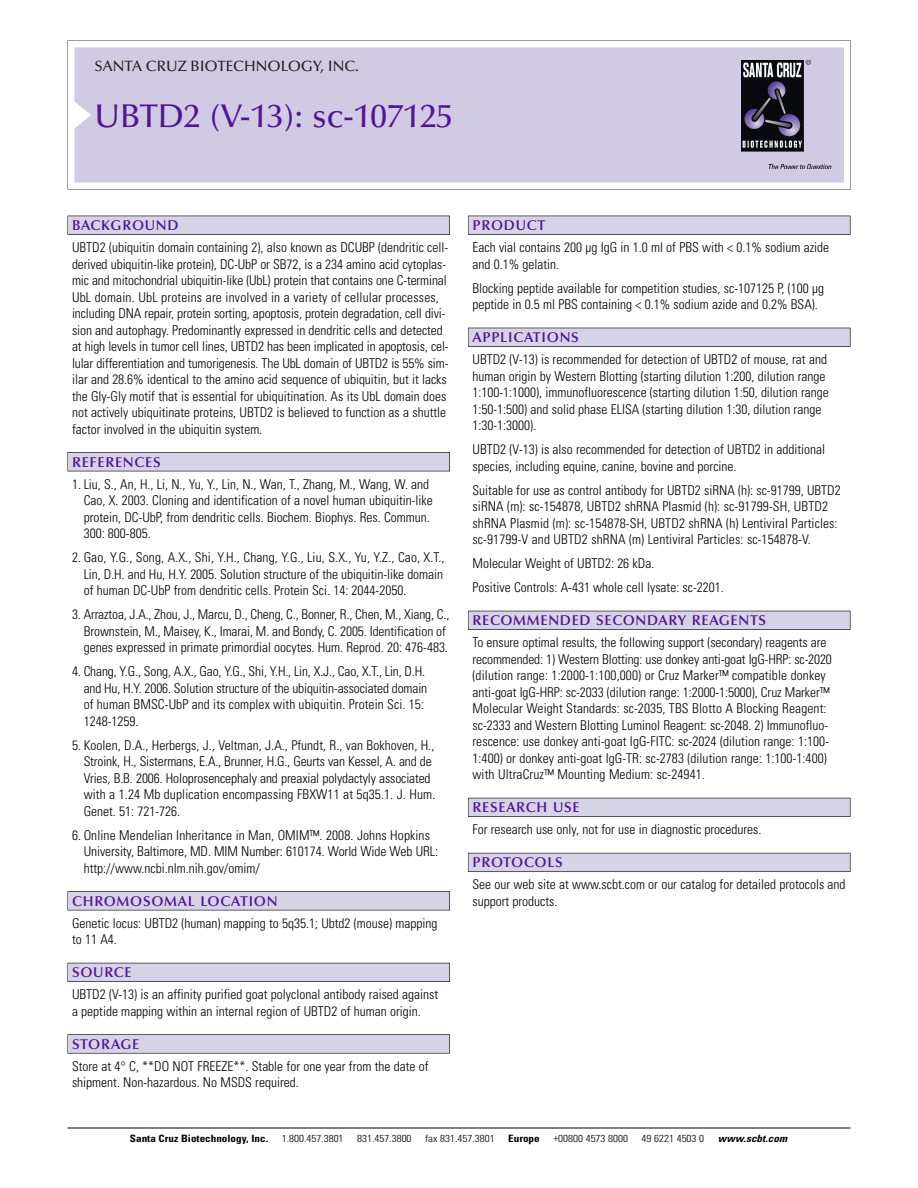
<style>
.page{position:relative;width:918px;height:1188px;background:#fff}
.page>*{position:absolute;margin:0;border:0;box-sizing:border-box;transform-origin:0 0}
.t1{font:500 33px "Optima";color:#511695}
.t2{font:500 15px "Optima";color:#231f20}
.t3{font:600 14.25px "Optima";letter-spacing:.05em;color:#511695}
.t4{font:300 condensed 13.5px/16.5px "Univers";color:#000}
.t5{font:300 condensed 10.2px "Univers";color:#000;scale:1.1 1}
.t6{font:700 condensed 10.2px "Univers";color:#000;scale:1.1 1}
.t7{font:italic 700 condensed 10.2px "Univers";letter-spacing:.005em;color:#000;scale:1.1 1}
</style>
<div class="page">
<svg style="left:68px;top:40px;width:783px;height:149px"></svg>
<div style="left:74px;top:47px;width:770px;height:135px;background:#d1cae3"></div>
<img style="left:741px;top:60px;width:90px;height:108px">
<div style="left:68px;top:216px;width:382px;height:19px;background:#525155"></div>
<div style="left:68px;top:216px;width:381px;height:18px;background:#d7d3e7"></div>
<div style="left:68px;top:452px;width:382px;height:19px;background:#525155"></div>
<div style="left:68px;top:453px;width:381px;height:18px;background:#d7d3e7"></div>
<div style="left:68px;top:891px;width:382px;height:19px;background:#545357"></div>
<div style="left:68px;top:892px;width:381px;height:18px;background:#d7d3e7"></div>
<div style="left:68px;top:963px;width:382px;height:19px;background:#54535a"></div>
<div style="left:68px;top:963px;width:381px;height:18px;background:#d7d3e7"></div>
<svg style="left:68px;top:1034px;width:382px;height:20px"></svg>
<div style="left:68px;top:1035px;width:381px;height:18px;background:#d7d3e7"></div>
<div style="left:468px;top:216px;width:382px;height:19px;background:#525155"></div>
<div style="left:468px;top:216px;width:382px;height:18px;background:#d7d3e7"></div>
<div style="left:468px;top:328px;width:382px;height:19px;background:#515055"></div>
<div style="left:468px;top:328px;width:382px;height:18px;background:#d7d3e7"></div>
<div style="left:468px;top:611px;width:382px;height:19px;background:#525158"></div>
<div style="left:468px;top:611px;width:382px;height:18px;background:#d7d3e7"></div>
<div style="left:468px;top:798px;width:382px;height:19px;background:#54535a"></div>
<div style="left:468px;top:798px;width:382px;height:18px;background:#d7d3e7"></div>
<div style="left:468px;top:853px;width:382px;height:19px;background:#5b5a62"></div>
<div style="left:468px;top:853px;width:382px;height:18px;background:#d7d3e7"></div>
<hr style="left:68px;top:1128px;width:782px;height:1px;background:#000">
<p class="t2" style="left:94px;top:61px;width:266px">SANTA CRUZ BIOTECHNOLOGY, INC.</p>
<h1 class="t1" style="left:94px;top:103px;width:360px">UBTD2 (V-13): sc-107125</h1>
<p class="t3" style="left:72px;top:219px;width:108px">BACKGROUND</p>
<p class="t4" style="left:72px;top:240px;width:378px">UBTD2 (ubiquitin domain containing 2), also known as DCUBP (dendritic cell&shy;derived ubiquitin-like protein), DC-UbP or SB72, is a 234 amino acid cytoplas&shy;mic and mitochondrial ubiquitin-like (UbL) protein that contains one C-terminal UbL domain. UbL proteins are involved in a variety of cellular processes, including DNA repair, protein sorting, apoptosis, protein degradation, cell divi&shy;sion and autophagy. Predominantly expressed in dendritic cells and detected at high levels in tumor cell lines, UBTD2 has been implicated in apoptosis, cel&shy;lular differentiation and tumorigenesis. The UbL domain of UBTD2 is 55% sim&shy;ilar and 28.6% identical to the amino acid sequence of ubiquitin, but it lacks the Gly-Gly motif that is essential for ubiquitination. As its UbL domain does not actively ubiquitinate proteins, UBTD2 is believed to function as a shuttle factor involved in the ubiquitin system.</p>
<p class="t3" style="left:72px;top:456px;width:90px">REFERENCES</p>
<p class="t4" style="left:84px;top:477px;width:351px;text-indent:-12px">1. Liu, S., An, H., Li, N., Yu, Y., Lin, N., Wan, T., Zhang, M., Wang, W. and Cao, X. 2003. Cloning and identification of a novel human ubiquitin-like protein, DC-UbP, from dendritic cells. Biochem. Biophys. Res. Commun.<br>300: 800-805.</p>
<p class="t4" style="left:84px;top:550px;width:362px;text-align:justify;text-indent:-12px">2. Gao, Y.G., Song, A.X., Shi, Y.H., Chang, Y.G., Liu, S.X., Yu, Y.Z., Cao, X.T., Lin, D.H. and Hu, H.Y. 2005. Solution structure of the ubiquitin-like domain of human DC-UbP from dendritic cells. Protein Sci. 14: 2044-2050.</p>
<p class="t4" style="left:84px;top:607px;width:367px;text-indent:-12px">3. Arraztoa, J.A., Zhou, J., Marcu, D., Cheng, C., Bonner, R., Chen, M., Xiang, C.,<br>Brownstein, M., Maisey, K., Imarai, M. and Bondy, C. 2005. Identification of genes expressed in primate primordial oocytes. Hum. Reprod. 20: 476-483.</p>
<p class="t4" style="left:84px;top:664px;width:345px;text-indent:-12px">4. Chang, Y.G., Song, A.X., Gao, Y.G., Shi, Y.H., Lin, X.J., Cao, X.T., Lin, D.H. and Hu, H.Y. 2006. Solution structure of the ubiquitin-associated domain of human BMSC-UbP and its complex with ubiquitin. Protein Sci. 15:<br>1248-1259.</p>
<p class="t4" style="left:84px;top:738px;width:353px;text-indent:-12px">5. Koolen, D.A., Herbergs, J., Veltman, J.A., Pfundt, R., van Bokhoven, H., Stroink, H., Sistermans, E.A., Brunner, H.G., Geurts van Kessel, A. and de Vries, B.B. 2006. Holoprosencephaly and preaxial polydactyly associated with a 1.24 Mb duplication encompassing FBXW11 at 5q35.1. J. Hum.<br>Genet. 51: 721-726.</p>
<p class="t4" style="left:84px;top:828px;width:356px;text-indent:-12px">6. Online Mendelian Inheritance in Man, OMIM™. 2008. Johns Hopkins<br>University, Baltimore, MD. MIM Number: 610174. World Wide Web URL: http://www.ncbi.nlm.nih.gov/omim/</p>
<p class="t3" style="left:72px;top:895px;width:207px">CHROMOSOMAL LOCATION</p>
<p class="t4" style="left:72px;top:916px;width:367px">Genetic locus: UBTD2 (human) mapping to 5q35.1; Ubtd2 (mouse) mapping to 11 A4.</p>
<p class="t3" style="left:72px;top:967px;width:61px">SOURCE</p>
<p class="t4" style="left:72px;top:987px;width:368px">UBTD2 (V-13) is an affinity purified goat polyclonal antibody raised against a peptide mapping within an internal region of UBTD2 of human origin.</p>
<p class="t3" style="left:72px;top:1038px;width:69px">STORAGE</p>
<p class="t4" style="left:72px;top:1059px;width:358px">Store at 4° C, **DO NOT FREEZE**. Stable for one year from the date of shipment. Non-hazardous. No MSDS required.</p>
<p class="t3" style="left:473px;top:219px;width:74px">PRODUCT</p>
<p class="t4" style="left:473px;top:240px;width:358px">Each vial contains 200 µg IgG in 1.0 ml of PBS with &lt; 0.1% sodium azide and 0.1% gelatin.</p>
<p class="t4" style="left:473px;top:281px;width:353px">Blocking peptide available for competition studies, sc-107125 P, (100 µg peptide in 0.5 ml PBS containing &lt; 0.1% sodium azide and 0.2% BSA).</p>
<p class="t3" style="left:473px;top:332px;width:108px">APPLICATIONS</p>
<p class="t4" style="left:473px;top:352px;width:358px">UBTD2 (V-13) is recommended for detection of UBTD2 of mouse, rat and human origin by Western Blotting (starting dilution 1:200, dilution range 1:100-1:1000), immunofluorescence (starting dilution 1:50, dilution range 1:50-1:500) and solid phase ELISA (starting dilution 1:30, dilution range 1:30-1:3000).</p>
<p class="t4" style="left:473px;top:442px;width:354px">UBTD2 (V-13) is also recommended for detection of UBTD2 in additional species, including equine, canine, bovine and porcine.</p>
<p class="t4" style="left:473px;top:483px;width:370px">Suitable for use as control antibody for UBTD2 siRNA (h): sc-91799, UBTD2 siRNA (m): sc-154878, UBTD2 shRNA Plasmid (h): sc-91799-SH, UBTD2 shRNA Plasmid (m): sc-154878-SH, UBTD2 shRNA (h) Lentiviral Particles: sc-91799-V and UBTD2 shRNA (m) Lentiviral Particles: sc-154878-V.</p>
<p class="t4" style="left:473px;top:553px;width:253px;line-height:24px">Molecular Weight of UBTD2: 26 kDa.<br>Positive Controls: A-431 whole cell lysate: sc-2201.</p>
<p class="t3" style="left:473px;top:615px;width:295px">RECOMMENDED SECONDARY REAGENTS</p>
<p class="t4" style="left:473px;top:635px;width:361px">To ensure optimal results, the following support (secondary) reagents are recommended: 1) Western Blotting: use donkey anti-goat IgG-HRP: sc-2020 (dilution range: 1:2000-1:100,000) or Cruz Marker™ compatible donkey anti-goat IgG-HRP: sc-2033 (dilution range: 1:2000-1:5000), Cruz Marker™ Molecular Weight Standards: sc-2035, TBS Blotto A Blocking Reagent: sc-2333 and Western Blotting Luminol Reagent: sc-2048. 2) Immunofluo&shy;rescence: use donkey anti-goat IgG-FITC: sc-2024 (dilution range: 1:100- 1:400) or donkey anti-goat IgG-TR: sc-2783 (dilution range: 1:100-1:400) with UltraCruz™ Mounting Medium: sc-24941.</p>
<p class="t3" style="left:473px;top:802px;width:109px">RESEARCH USE</p>
<p class="t4" style="left:473px;top:822px;width:290px">For research use only, not for use in diagnostic procedures.</p>
<p class="t3" style="left:473px;top:857px;width:92px">PROTOCOLS</p>
<p class="t4" style="left:473px;top:877px;width:375px">See our web site at www.scbt.com or our catalog for detailed protocols and support products.</p>
<p class="t6" style="left:130px;top:1135px;width:127px">Santa Cruz Biotechnology, Inc.</p>
<p class="t5" style="left:282px;top:1135px;width:58px">1.800.457.3801</p>
<p class="t5" style="left:357px;top:1135px;width:51px">831.457.3800</p>
<p class="t5" style="left:425px;top:1135px;width:65px">fax 831.457.3801</p>
<p class="t6" style="left:508px;top:1135px;width:30px">Europe</p>
<p class="t5" style="left:553px;top:1135px;width:69px">+00800 4573 8000</p>
<p class="t5" style="left:642px;top:1135px;width:58px">49 6221 4503 0</p>
<p class="t7" style="left:718px;top:1135px;width:64px">www.scbt.com</p>
</div>
